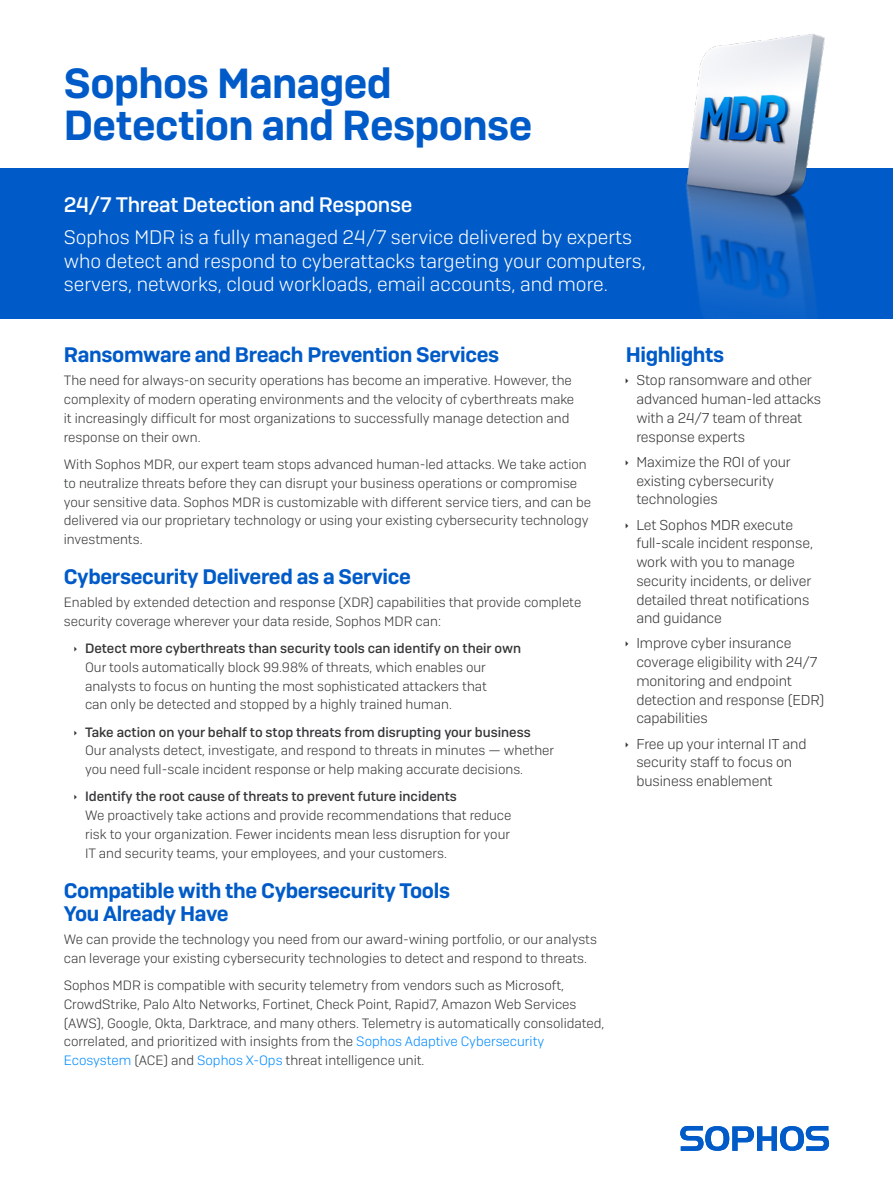
<style>
.page{position:relative;width:893px;height:1191px;background:#fff}
.page>*{position:absolute;margin:0;border:0;box-sizing:border-box;transform-origin:0 0}
.t1{font:600 42px/42px "Sophos Sans";letter-spacing:-.015em;color:#005bc8}
.Subheading_1{font:600 21px/23.1px "Sophos Sans";letter-spacing:-.015em;color:#005bc8}
.Intro_subheading{font:500 21px "Sophos Sans";letter-spacing:-.015em;color:#fff}
.Intro_copy{font:300 19.5px/23.4px "Sophos Sans";color:#fff}
.t2{font:300 14.25px/18.8px "Sophos Sans";letter-spacing:-.005em;color:#363738}
.Body_Copy{font:300 13.5px/18.8px "Sophos Sans";color:#363738}
.s1{font-weight:500}
.s2{color:#008bff}
</style>
<div class="page">
<div style="left:0;top:168px;width:893px;height:150px;background:#005bc8"></div>
<img style="left:685px;top:33px;width:140px;height:285px">
<svg style="left:680px;top:1126px;width:149px;height:24px"></svg>
<p class="t1" style="left:64px;top:62px;width:470px">Sophos Managed<br>Detection and Response</p>
<p class="Intro_subheading" style="left:64px;top:192px;width:350px">24/7 Threat Detection and Response</p>
<p class="Intro_copy" style="left:64px;top:225px;width:584px">Sophos MDR is a fully managed 24/7 service delivered by experts who detect and respond to cyberattacks targeting your computers, servers, networks, cloud workloads, email accounts, and more.</p>
<p class="Subheading_1" style="left:64px;top:343px;width:437px">Ransomware and Breach Prevention Services</p>
<p class="Body_Copy" style="left:64px;top:371px;width:512px">The need for always-on security operations has become an imperative. However, the complexity of modern operating environments and the velocity of cyberthreats make it increasingly difficult for most organizations to successfully manage detection and response on their own.</p>
<p class="Body_Copy" style="left:64px;top:454px;width:529px">With Sophos MDR, our expert team stops advanced human-led attacks. We take action to neutralize threats before they can disrupt your business operations or compromise your sensitive data. Sophos MDR is customizable with different service tiers, and can be delivered via our proprietary technology or using your existing cybersecurity technology investments.</p>
<p class="Subheading_1" style="left:64px;top:565px;width:348px">Cybersecurity Delivered as a Service</p>
<p class="Body_Copy" style="left:64px;top:593px;width:519px">Enabled by extended detection and response (XDR) capabilities that provide complete security coverage wherever your data reside, Sophos MDR can:</p>
<p class="Body_Copy" style="left:85px;top:639px;width:438px"><span class="s1">Detect more cyberthreats than security tools can identify on their own </span>Our tools automatically block 99.98% of threats, which enables our analysts to focus on hunting the most sophisticated attackers that<br>can only be detected and stopped by a highly trained human.</p>
<p class="Body_Copy" style="left:85px;top:722px;width:471px"><span class="s1">Take action on your behalf to stop threats from disrupting your business<br></span>Our analysts detect, investigate, and respond to threats in minutes — whether you need full-scale incident response or help making accurate decisions.</p>
<p class="Body_Copy" style="left:85px;top:787px;width:428px"><span class="s1">Identify the root cause of threats to prevent future incidents<br></span>We proactively take actions and provide recommendations that reduce risk to your organization. Fewer incidents mean less disruption for your IT and security teams, your employees, and your customers.</p>
<p class="Subheading_1" style="left:64px;top:878px;width:388px">Compatible with the Cybersecurity Tools<br>You Already Have</p>
<p class="Body_Copy" style="left:64px;top:929px;width:535px">We can provide the technology you need from our award-wining portfolio, or our analysts can leverage your existing cybersecurity technologies to detect and respond to threats.</p>
<p class="Body_Copy" style="left:64px;top:975px;width:542px">Sophos MDR is compatible with security telemetry from vendors such as Microsoft, CrowdStrike, Palo Alto Networks, Fortinet, Check Point, Rapid7, Amazon Web Services (AWS), Google, Okta, Darktrace, and many others. Telemetry is automatically consolidated, correlated, and prioritized with insights from the <span class="s2">Sophos Adaptive Cybersecurity Ecosystem</span> (ACE) and <span class="s2">Sophos X-Ops</span> threat intelligence unit.</p>
<p class="Subheading_1" style="left:626px;top:343px;width:100px">Highlights</p>
<p class="t2" style="left:636px;top:371px;width:186px">Stop ransomware and other advanced human-led attacks with a 24/7 team of threat response experts</p>
<p class="t2" style="left:636px;top:452px;width:156px">Maximize the ROI of your existing cybersecurity technologies</p>
<p class="t2" style="left:636px;top:515px;width:178px">Let Sophos MDR execute full-scale incident response, work with you to manage security incidents, or deliver detailed threat notifications and guidance</p>
<p class="t2" style="left:636px;top:634px;width:190px">Improve cyber insurance coverage eligibility with 24/7 monitoring and endpoint detection and response (EDR) capabilities</p>
<p class="t2" style="left:636px;top:734px;width:172px">Free up your internal IT and security staff to focus on business enablement</p>
</div>
